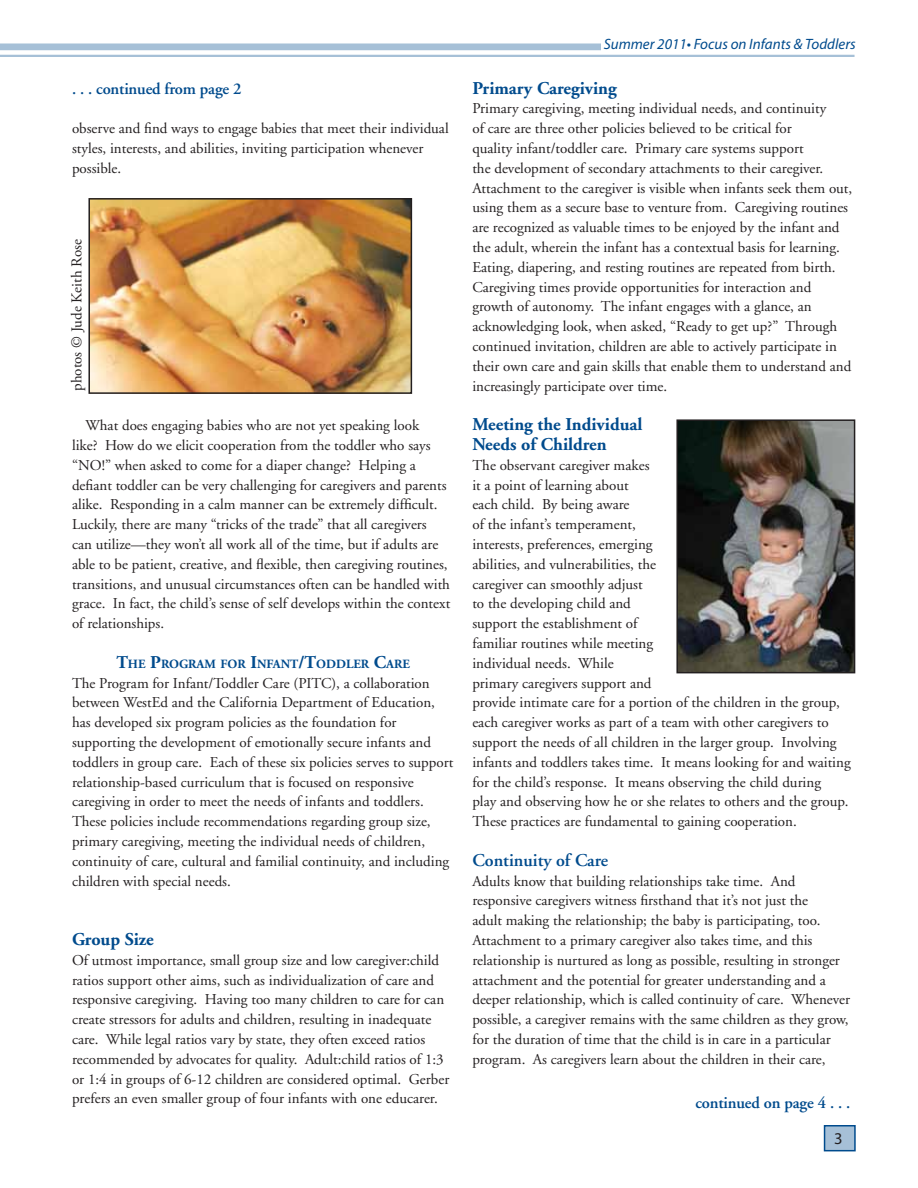
<style>
.page{position:relative;width:918px;height:1188px;background:#fff}
.page>*{position:absolute;margin:0;border:0;box-sizing:border-box;transform-origin:0 0}
.t1{font:700 18px/19.8px "Adobe Garamond";color:#004b8d}
.t2{font:600 18px "Adobe Garamond";color:#004b8d}
.t3{font:600 16.5px "Adobe Garamond";letter-spacing:-.01em;color:#004b8d}
.t4{font:16.5px "Myriad Pro";color:#231f20}
.t5{font:15px/19.8px "Adobe Garamond";color:#231f20}
.t6{font:italic 15px "Myriad Pro";color:#004b8d}
.t7{font:15px "Adobe Garamond Pro";color:#231f20}
.t8{font:700 12.6px "Adobe Garamond";color:#004b8d}
.s1{font-size:18px}
</style>
<div class="page">
<div style="left:0;top:43px;width:855px;height:7px;background:#a6c0d7"></div>
<hr style="left:0;top:55px;width:855px;height:2px;background:#a6c0d7">
<div style="left:601px;top:38px;width:255px;height:14px;background:#fff"></div>
<div style="left:824px;top:1125px;width:32px;height:26px;background:#a6c0d7;border:2px solid #004b8d"></div>
<img style="left:91px;top:201px;width:318px;height:190px">
<div style="left:88px;top:198px;width:324px;height:196px;border:2px solid #231f20"></div>
<img style="left:679px;top:422px;width:173px;height:248px">
<div style="left:676px;top:419px;width:179px;height:254px;border:2px solid #231f20"></div>
<p class="t3" style="left:72px;top:79px;width:171px">. . . continued from page 2</p>
<p class="t5" style="left:72px;top:119px;width:378px">observe and find ways to engage babies that meet their individual styles, interests, and abilities, inviting participation whenever possible.</p>
<p class="t7" style="left:68px;top:391px;width:153px;rotate:-90deg">photos © Jude Keith Rose</p>
<p class="t5" style="left:72px;top:416px;width:380px;text-indent:14px">What does engaging babies who are not yet speaking look<br>like? How do we elicit cooperation from the toddler who says “NO!” when asked to come for a diaper change? Helping a defiant toddler can be very challenging for caregivers and parents alike. Responding in a calm manner can be extremely difficult.<br>Luckily, there are many “tricks of the trade” that all caregivers can utilize—they won’t all work all of the time, but if adults are able to be patient, creative, and flexible, then caregiving routines, transitions, and unusual circumstances often can be handled with grace. In fact, the child’s sense of self develops within the context of relationships.</p>
<p class="t8" style="left:116px;top:657px;width:295px"><span class="s1">T</span>HE <span class="s1">P</span>ROGRAM FOR <span class="s1">I</span>NFANT<span class="s1">/T</span>ODDLER <span class="s1">C</span>ARE</p>
<p class="t5" style="left:72px;top:673px;width:383px">The Program for Infant/Toddler Care (PITC), a collaboration between WestEd and the California Department of Education, has developed six program policies as the foundation for supporting the development of emotionally secure infants and toddlers in group care. Each of these six policies serves to support relationship-based curriculum that is focused on responsive caregiving in order to meet the needs of infants and toddlers.<br>These policies include recommendations regarding group size, primary caregiving, meeting the individual needs of children, continuity of care, cultural and familial continuity, and including children with special needs.</p>
<p class="t1" style="left:72px;top:930px;width:83px">Group Size</p>
<p class="t5" style="left:72px;top:951px;width:379px">Of utmost importance, small group size and low caregiver:child ratios support other aims, such as individualization of care and responsive caregiving. Having too many children to care for can create stressors for adults and children, resulting in inadequate care. While legal ratios vary by state, they often exceed ratios recommended by advocates for quality. Adult:child ratios of 1:3 or 1:4 in groups of 6-12 children are considered optimal. Gerber prefers an even smaller group of four infants with one educarer.</p>
<p class="t6" style="left:604px;top:34px;width:253px">Summer 2011• Focus on Infants &amp; Toddlers</p>
<p class="t1" style="left:472px;top:78px;width:146px">Primary Caregiving</p>
<p class="t5" style="left:472px;top:99px;width:381px">Primary caregiving, meeting individual needs, and continuity<br>of care are three other policies believed to be critical for<br>quality infant/toddler care. Primary care systems support<br>the development of secondary attachments to their caregiver.<br>Attachment to the caregiver is visible when infants seek them out, using them as a secure base to venture from. Caregiving routines are recognized as valuable times to be enjoyed by the infant and the adult, wherein the infant has a contextual basis for learning.<br>Eating, diapering, and resting routines are repeated from birth.<br>Caregiving times provide opportunities for interaction and growth of autonomy. The infant engages with a glance, an acknowledging look, when asked, “Ready to get up?” Through continued invitation, children are able to actively participate in their own care and gain skills that enable them to understand and increasingly participate over time.</p>
<p class="t1" style="left:472px;top:415px;width:172px">Meeting the Individual<br>Needs of Children</p>
<p class="t5" style="left:472px;top:456px;width:380px">The observant caregiver makes<br>it a point of learning about<br>each child. By being aware<br>of the infant’s temperament,<br>interests, preferences, emerging<br>abilities, and vulnerabilities, the<br>caregiver can smoothly adjust<br>to the developing child and<br>support the establishment of<br>familiar routines while meeting<br>individual needs. While<br>primary caregivers support and<br>provide intimate care for a portion of the children in the group, each caregiver works as part of a team with other caregivers to support the needs of all children in the larger group. Involving infants and toddlers takes time. It means looking for and waiting for the child’s response. It means observing the child during<br>play and observing how he or she relates to others and the group.<br>These practices are fundamental to gaining cooperation.</p>
<p class="t2" style="left:472px;top:850px;width:137px">Continuity of Care</p>
<p class="t5" style="left:472px;top:871px;width:379px">Adults know that building relationships take time. And responsive caregivers witness firsthand that it’s not just the<br>adult making the relationship; the baby is participating, too.<br>Attachment to a primary caregiver also takes time, and this relationship is nurtured as long as possible, resulting in stronger attachment and the potential for greater understanding and a deeper relationship, which is called continuity of care. Whenever possible, a caregiver remains with the same children as they grow, for the duration of time that the child is in care in a particular program. As caregivers learn about the children in their care,</p>
<p class="t3" style="left:695px;top:1094px;width:156px">continued on page 4 . . .</p>
<p class="t4" style="left:834px;top:1128px;width:10px">3</p>
</div>
